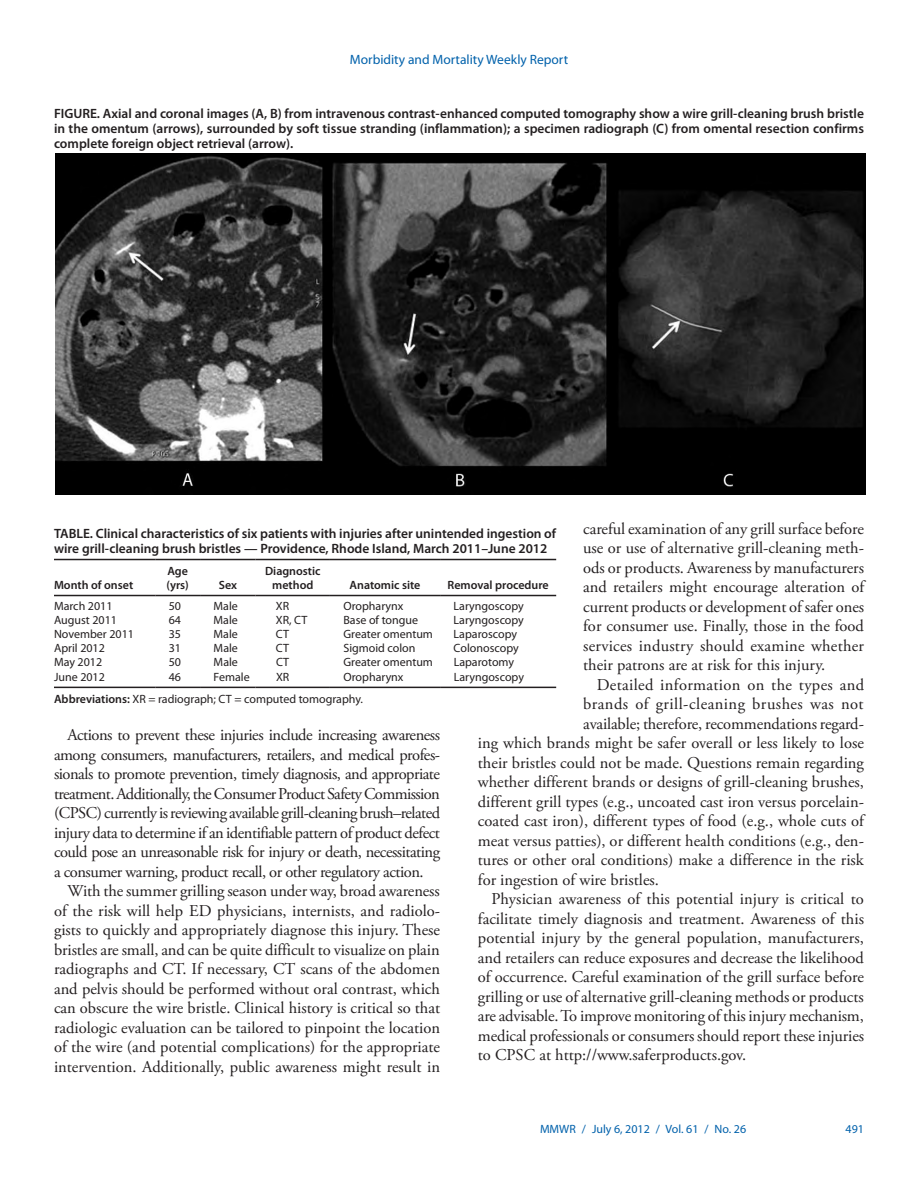
<style>
.page{position:relative;width:918px;height:1188px;background:#fff}
.page>*{position:absolute;margin:0;border:0;box-sizing:border-box;transform-origin:0 0}
.body_copy{font:16.5px/19.5px "Adobe Garamond Pro";color:#231f20;text-align:justify}
.body_copy-2{font:16.5px "Adobe Garamond Pro";letter-spacing:.03em;color:#231f20}
.body_copy-3{font:16.5px "Adobe Garamond Pro";letter-spacing:.02em;color:#231f20}
.t1{font:600 13.5px/15px "Myriad Pro";color:#231f20}
.t2{font:13.5px "Myriad Pro";color:#0161ab}
.table_data_8pt{font:12px "Myriad Pro";color:#231f20}
.table_data_8pt_semib{font:600 12px/13.5px "Myriad Pro";color:#231f20}
.footnote_no_indent{font:12px "Myriad Pro";color:#231f20}
.t3{font:12px "Myriad Pro";color:#0161ab}
.s1{font-weight:600}
</style>
<div class="page">
<hr style="left:54px;top:559px;width:101px;height:1px;background:#231f20">
<hr style="left:155px;top:559px;width:45px;height:1px;background:#231f20">
<hr style="left:200px;top:559px;width:56px;height:1px;background:#231f20">
<hr style="left:256px;top:559px;width:74px;height:1px;background:#231f20">
<hr style="left:330px;top:559px;width:110px;height:1px;background:#231f20">
<hr style="left:440px;top:559px;width:116px;height:1px;background:#231f20">
<hr style="left:54px;top:595px;width:101px;height:1px;background:#231f20">
<hr style="left:155px;top:595px;width:45px;height:1px;background:#231f20">
<hr style="left:200px;top:595px;width:56px;height:1px;background:#231f20">
<hr style="left:256px;top:595px;width:74px;height:1px;background:#231f20">
<hr style="left:330px;top:595px;width:110px;height:1px;background:#231f20">
<hr style="left:440px;top:595px;width:116px;height:1px;background:#231f20">
<hr style="left:54px;top:687px;width:101px;height:1px;background:#231f20">
<hr style="left:155px;top:687px;width:45px;height:1px;background:#231f20">
<hr style="left:200px;top:687px;width:56px;height:1px;background:#231f20">
<hr style="left:256px;top:687px;width:74px;height:1px;background:#231f20">
<hr style="left:330px;top:687px;width:110px;height:1px;background:#231f20">
<hr style="left:440px;top:687px;width:116px;height:1px;background:#231f20">
<img style="left:55px;top:154px;width:810px;height:341px">
<p class="t2" style="left:350px;top:51px;width:220px">Morbidity and Mortality Weekly Report</p>
<p class="t1" style="left:54px;top:106px;width:812px;text-align:justify">FIGURE. Axial and coronal images (A, B) from intravenous contrast-enhanced computed tomography show a wire grill-cleaning brush bristle in the omentum (arrows), surrounded by soft tissue stranding (inflammation); a specimen radiograph (C) from omental resection confirms complete foreign object retrieval (arrow).</p>
<p class="body_copy" style="left:583px;top:519px;width:283px">careful examination of any grill surface before use or use of alternative grill-cleaning meth&shy;ods or products. Awareness by manufacturers and retailers might encourage alteration of current products or development of safer ones for consumer use. Finally, those in the food services industry should examine whether their patrons are at risk for this injury.</p>
<p class="body_copy-3" style="left:597px;top:675px;width:269px">Detailed information on the types and</p>
<p class="body_copy-2" style="left:583px;top:694px;width:282px">brands of grill-cleaning brushes was not</p>
<p class="body_copy" style="left:583px;top:714px;width:282px">available; therefore, recommendations regard-</p>
<p class="body_copy" style="left:478px;top:734px;width:388px">ing which brands might be safer overall or less likely to lose</p>
<p class="body_copy" style="left:478px;top:753px;width:388px">their bristles could not be made. Questions remain regarding</p>
<p class="body_copy" style="left:478px;top:773px;width:388px">whether different brands or designs of grill-cleaning brushes,</p>
<p class="body_copy" style="left:478px;top:792px;width:388px">different grill types (e.g., uncoated cast iron versus porcelain-</p>
<p class="body_copy" style="left:478px;top:812px;width:388px">coated cast iron), different types of food (e.g., whole cuts of</p>
<p class="body_copy" style="left:478px;top:831px;width:388px">meat versus patties), or different health conditions (e.g., den-</p>
<p class="body_copy" style="left:478px;top:851px;width:388px">tures or other oral conditions) make a difference in the risk</p>
<p class="body_copy" style="left:478px;top:870px;width:183px">for ingestion of wire bristles.</p>
<p class="body_copy" style="left:478px;top:890px;width:388px;text-indent:13px">Physician awareness of this potential injury is critical to facilitate timely diagnosis and treatment. Awareness of this potential injury by the general population, manufacturers, and retailers can reduce exposures and decrease the likelihood of occurrence. Careful examination of the grill surface before grilling or use of alternative grill-cleaning methods or products are advisable. To improve monitoring of this injury mechanism, medical professionals or consumers should report these injuries to CPSC at http://www.saferproducts.gov.</p>
<p class="t1" style="left:54px;top:525px;width:504px">TABLE. Clinical characteristics of six patients with injuries after unintended ingestion of wire grill-cleaning brush bristles — Providence, Rhode Island, March 2011–June 2012</p>
<p class="table_data_8pt_semib" style="left:54px;top:578px;width:81px">Month of onset</p>
<p class="table_data_8pt_semib" style="left:265px;top:564px;width:57px;text-align:center">Diagnostic method</p>
<p class="table_data_8pt_semib" style="left:166px;top:564px;width:24px">Age (yrs)</p>
<p class="table_data_8pt_semib" style="left:350px;top:578px;width:72px">Anatomic site</p>
<p class="table_data_8pt_semib" style="left:448px;top:578px;width:103px">Removal procedure</p>
<p class="table_data_8pt_semib" style="left:219px;top:578px;width:20px">Sex</p>
<p class="table_data_8pt" style="left:54px;top:598px;width:60px">March 2011</p>
<p class="table_data_8pt" style="left:169px;top:598px;width:14px">50</p>
<p class="table_data_8pt" style="left:214px;top:598px;width:26px">Male</p>
<p class="table_data_8pt" style="left:276px;top:598px;width:15px">XR</p>
<p class="table_data_8pt" style="left:343px;top:598px;width:62px">Oropharynx</p>
<p class="table_data_8pt" style="left:454px;top:598px;width:72px">Laryngoscopy</p>
<p class="table_data_8pt" style="left:54px;top:612px;width:65px">August 2011</p>
<p class="table_data_8pt" style="left:169px;top:612px;width:14px">64</p>
<p class="table_data_8pt" style="left:214px;top:612px;width:26px">Male</p>
<p class="table_data_8pt" style="left:276px;top:612px;width:33px">XR, CT</p>
<p class="table_data_8pt" style="left:343px;top:612px;width:76px">Base of tongue</p>
<p class="table_data_8pt" style="left:454px;top:612px;width:72px">Laryngoscopy</p>
<p class="table_data_8pt" style="left:54px;top:627px;width:82px">November 2011</p>
<p class="table_data_8pt" style="left:169px;top:627px;width:14px">35</p>
<p class="table_data_8pt" style="left:214px;top:627px;width:26px">Male</p>
<p class="table_data_8pt" style="left:276px;top:627px;width:15px">CT</p>
<p class="table_data_8pt" style="left:343px;top:627px;width:91px">Greater omentum</p>
<p class="table_data_8pt" style="left:454px;top:627px;width:65px">Laparoscopy</p>
<p class="table_data_8pt" style="left:54px;top:641px;width:52px">April 2012</p>
<p class="table_data_8pt" style="left:169px;top:641px;width:14px">31</p>
<p class="table_data_8pt" style="left:214px;top:641px;width:26px">Male</p>
<p class="table_data_8pt" style="left:276px;top:641px;width:15px">CT</p>
<p class="table_data_8pt" style="left:343px;top:641px;width:74px">Sigmoid colon</p>
<p class="table_data_8pt" style="left:454px;top:641px;width:67px">Colonoscopy</p>
<p class="table_data_8pt" style="left:54px;top:655px;width:50px">May 2012</p>
<p class="table_data_8pt" style="left:169px;top:655px;width:14px">50</p>
<p class="table_data_8pt" style="left:214px;top:655px;width:26px">Male</p>
<p class="table_data_8pt" style="left:276px;top:655px;width:15px">CT</p>
<p class="table_data_8pt" style="left:344px;top:655px;width:91px">Greater omentum</p>
<p class="table_data_8pt" style="left:454px;top:655px;width:62px">Laparotomy</p>
<p class="table_data_8pt" style="left:54px;top:669px;width:52px">June 2012</p>
<p class="table_data_8pt" style="left:169px;top:669px;width:14px">46</p>
<p class="table_data_8pt" style="left:214px;top:669px;width:38px">Female</p>
<p class="table_data_8pt" style="left:276px;top:669px;width:15px">XR</p>
<p class="table_data_8pt" style="left:344px;top:669px;width:62px">Oropharynx</p>
<p class="table_data_8pt" style="left:454px;top:669px;width:72px">Laryngoscopy</p>
<p class="footnote_no_indent" style="left:54px;top:692px;width:311px"><span class="s1">Abbreviations:</span> XR = radiograph; CT = computed tomography.</p>
<p class="body_copy" style="left:54px;top:726px;width:388px;text-indent:13px">Actions to prevent these injuries include increasing awareness among consumers, manufacturers, retailers, and medical profes&shy;sionals to promote prevention, timely diagnosis, and appropriate treatment. Additionally, the Consumer Product Safety Commission (CPSC) currently is reviewing available grill-cleaning brush–related injury data to determine if an identifiable pattern of product defect could pose an unreasonable risk for injury or death, necessitating a consumer warning, product recall, or other regulatory action.</p>
<p class="body_copy" style="left:54px;top:882px;width:388px;text-indent:13px">With the summer grilling season under way, broad awareness of the risk will help ED physicians, internists, and radiolo&shy;gists to quickly and appropriately diagnose this injury. These bristles are small, and can be quite difficult to visualize on plain radiographs and CT. If necessary, CT scans of the abdomen and pelvis should be performed without oral contrast, which can obscure the wire bristle. Clinical history is critical so that radiologic evaluation can be tailored to pinpoint the location of the wire (and potential complications) for the appropriate intervention. Additionally, public awareness might result in</p>
<p class="t3" style="left:540px;top:1121px;width:208px">MMWR / July 6, 2012 / Vol. 61 / No. 26</p>
<p class="t3" style="left:846px;top:1121px;width:20px">491</p>
</div>
